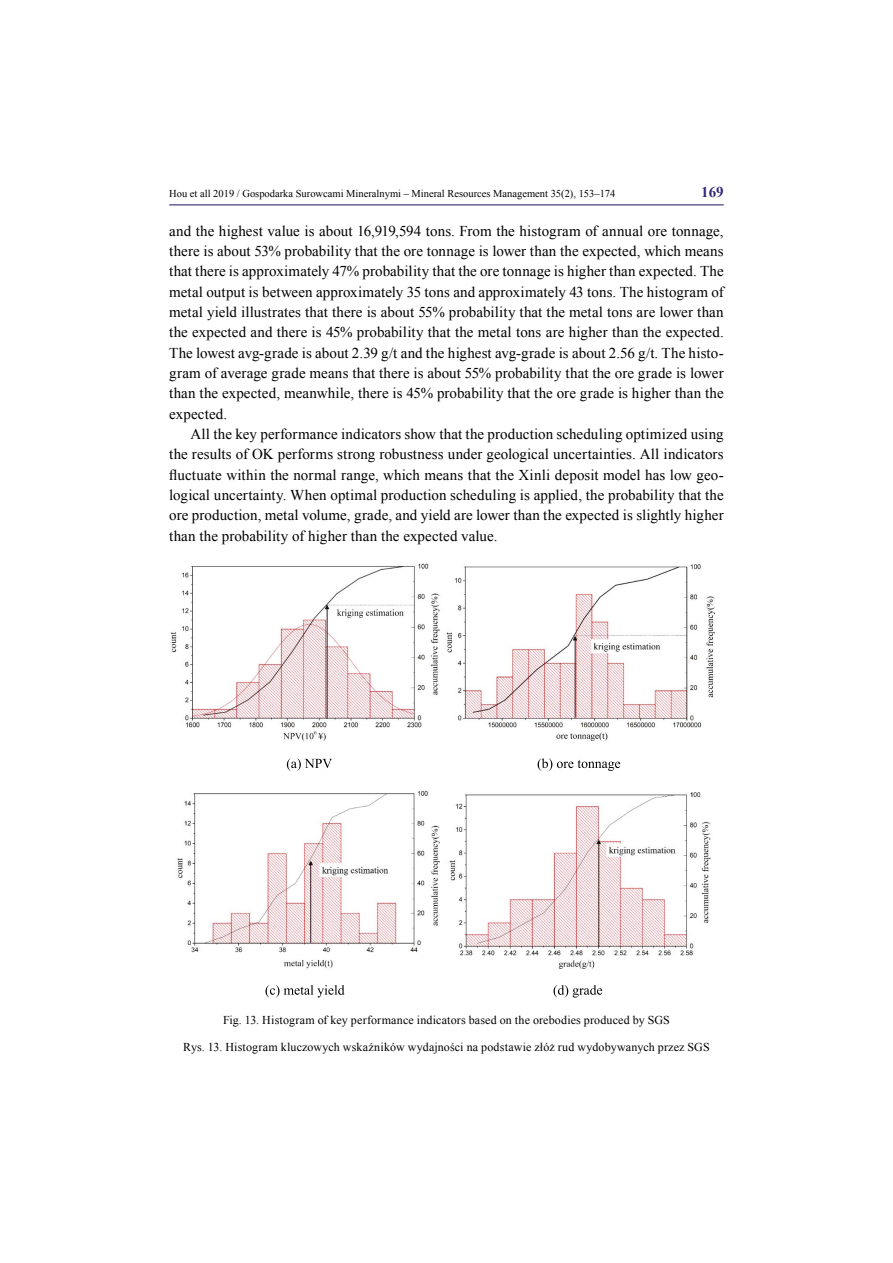
<style>
.page{position:relative;width:893px;height:1263px;background:#fff}
.page>*{position:absolute;margin:0;border:0;box-sizing:border-box;transform-origin:0 0}
.t1{font:15px/20.4px "Times New Roman";letter-spacing:.005em;color:#000;text-align:justify}
.t2{font:700 15px "Times New Roman";color:#362978}
.t3{font:12px "Times New Roman";letter-spacing:.01em;color:#000}
.t4{font:10.5px "Times New Roman";color:#000}
</style>
<div class="page">
<hr style="left:169px;top:204px;width:555px;height:1px;background:#362978">
<svg style="left:287px;top:758px;width:45px;height:13px"></svg>
<svg style="left:538px;top:758px;width:82px;height:13px"></svg>
<img style="left:449px;top:792px;width:262px;height:177px">
<img style="left:177px;top:790px;width:263px;height:179px">
<img style="left:170px;top:563px;width:545px;height:178px">
<svg style="left:265px;top:985px;width:80px;height:12px"></svg>
<svg style="left:553px;top:985px;width:49px;height:12px"></svg>
<p class="t4" style="left:169px;top:186px;width:448px">Hou et all 2019 / Gospodarka Surowcami Mineralnymi – Mineral Resources Management 35(2), 153–174</p>
<p class="t2" style="left:701px;top:182px;width:24px">169</p>
<p class="t1" style="left:169px;top:220px;width:556px">and the highest value is about 16,919,594 tons. From the histogram of annual ore tonnage, there is about 53% probability that the ore tonnage is lower than the expected, which means that there is approximately 47% probability that the ore tonnage is higher than expected. The metal output is between approximately 35 tons and approximately 43 tons. The histogram of metal yield illustrates that there is about 55% probability that the metal tons are lower than the expected and there is 45% probability that the metal tons are higher than the expected.<br>The lowest avg-grade is about 2.39 g/t and the highest avg-grade is about 2.56 g/t. The histo&shy;gram of average grade means that there is about 55% probability that the ore grade is lower than the expected, meanwhile, there is 45% probability that the ore grade is higher than the expected.</p>
<p class="t1" style="left:169px;top:424px;width:556px;text-indent:21px">All the key performance indicators show that the production scheduling optimized using the results of OK performs strong robustness under geological uncertainties. All indicators fluctuate within the normal range, which means that the Xinli deposit model has low geo&shy;logical uncertainty. When optimal production scheduling is applied, the probability that the ore production, metal volume, grade, and yield are lower than the expected is slightly higher than the probability of higher than the expected value.</p>
<p class="t3" style="left:223px;top:1011px;width:448px">Fig. 13. Histogram of key performance indicators based on the orebodies produced by SGS</p>
<p class="t3" style="left:183px;top:1039px;width:528px">Rys. 13. Histogram kluczowych wskaźników wydajności na podstawie złóż rud wydobywanych przez SGS</p>
</div>
